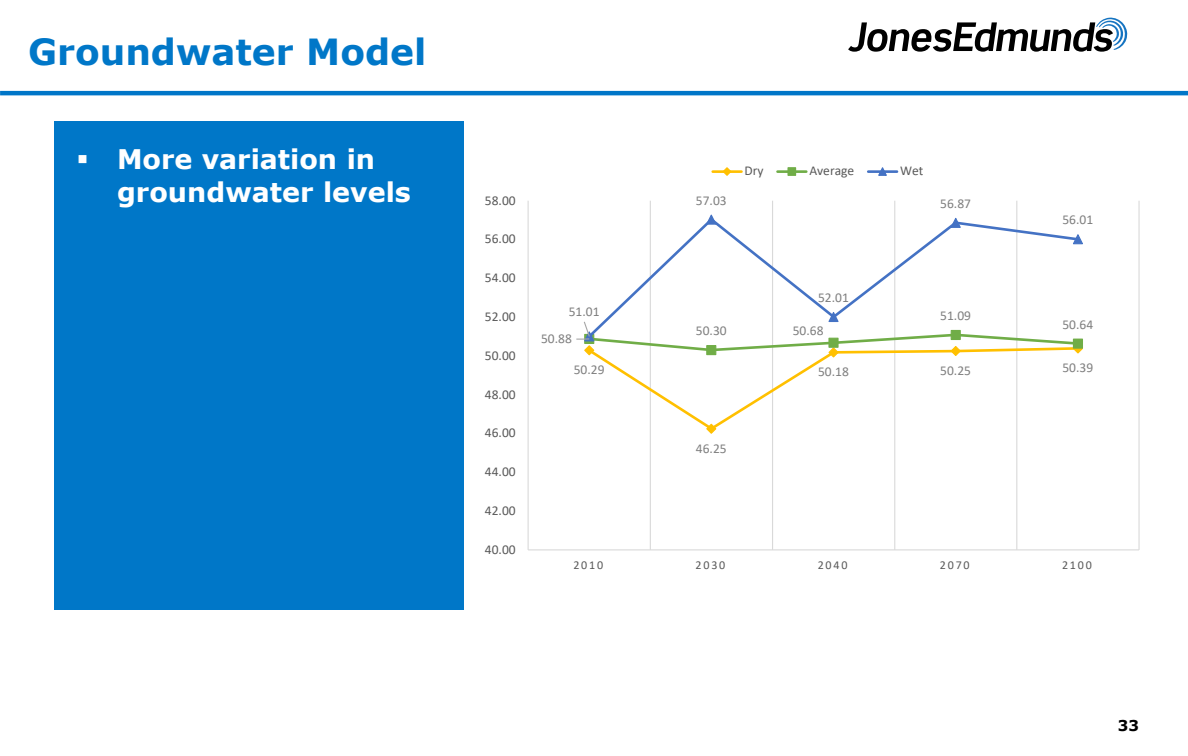
<style>
.page{position:relative;width:1188px;height:756px;background:#fff}
.page>*{position:absolute;margin:0;border:0;box-sizing:border-box;transform-origin:0 0}
.t1{font:700 36px "Verdana";color:#0077c8}
.t2{font:700 27px/32.4px "Verdana";color:#fff}
.t3{font:700 15px "Verdana";color:#000}
.t4{font:13.5px "Calibri";color:#7f7f7f}
.t5{font:13.5px "Calibri";color:#595959}
.t6{font:12px "Calibri";letter-spacing:.15em;color:#595959}
</style>
<div class="page">
<hr style="left:0;top:91px;width:1188px;height:4px;background:#0076c8">
<svg style="left:848px;top:18px;width:279px;height:34px"></svg>
<div style="left:54px;top:122px;width:410px;height:488px;background:#0077c8"></div>
<hr style="left:650px;top:201px;width:1px;height:349px;background:#d9d9d9">
<hr style="left:772px;top:201px;width:1px;height:349px;background:#d9d9d9">
<hr style="left:894px;top:201px;width:1px;height:349px;background:#d9d9d9">
<hr style="left:1016px;top:201px;width:1px;height:349px;background:#d9d9d9">
<hr style="left:1138px;top:201px;width:2px;height:349px;background:#d9d9d9">
<hr style="left:528px;top:201px;width:1px;height:349px;background:#d9d9d9">
<hr style="left:528px;top:549px;width:611px;height:1px;background:#d9d9d9">
<svg style="left:600px;top:359px;width:418px;height:73px"></svg>
<svg style="left:705px;top:423px;width:12px;height:11px"></svg>
<svg style="left:614px;top:216px;width:458px;height:95px"></svg>
<svg style="left:705px;top:214px;width:13px;height:11px"></svg>
<svg style="left:949px;top:217px;width:13px;height:11px"></svg>
<svg style="left:1072px;top:234px;width:11px;height:11px"></svg>
<svg style="left:576px;top:311px;width:507px;height:48px"></svg>
<hr style="left:713px;top:170px;width:29px;height:3px;background:#ffc000">
<svg style="left:722px;top:167px;width:10px;height:9px"></svg>
<hr style="left:778px;top:170px;width:28px;height:3px;background:#70ad47">
<div style="left:787px;top:167px;width:9px;height:9px;background:#70ad47;border:1px solid #70ad47"></div>
<hr style="left:868px;top:170px;width:29px;height:3px;background:#4472c4">
<svg style="left:877px;top:167px;width:11px;height:9px"></svg>
<h2 class="t1" style="left:28px;top:26px;width:400px">Groundwater Model</h2>
<p class="t2" style="left:117px;top:143px;width:295px;text-indent:-40px">▪ More variation in groundwater levels</p>
<p class="t5" style="left:485px;top:191px;width:32px">58.00</p>
<p class="t5" style="left:485px;top:229px;width:32px">56.00</p>
<p class="t5" style="left:485px;top:268px;width:32px">54.00</p>
<p class="t5" style="left:485px;top:307px;width:32px">52.00</p>
<p class="t5" style="left:485px;top:346px;width:32px">50.00</p>
<p class="t5" style="left:485px;top:385px;width:32px">48.00</p>
<p class="t5" style="left:485px;top:423px;width:32px">46.00</p>
<p class="t5" style="left:485px;top:462px;width:32px">44.00</p>
<p class="t5" style="left:485px;top:501px;width:32px">42.00</p>
<p class="t5" style="left:485px;top:540px;width:32px">40.00</p>
<p class="t4" style="left:569px;top:302px;width:32px">51.01</p>
<p class="t4" style="left:541px;top:330px;width:32px">50.88</p>
<p class="t4" style="left:574px;top:361px;width:32px">50.29</p>
<p class="t4" style="left:696px;top:191px;width:32px">57.03</p>
<p class="t5" style="left:745px;top:162px;width:21px">Dry</p>
<p class="t5" style="left:809px;top:162px;width:46px">Average</p>
<p class="t5" style="left:900px;top:162px;width:25px">Wet</p>
<p class="t4" style="left:940px;top:194px;width:32px">56.87</p>
<p class="t4" style="left:818px;top:288px;width:32px">52.01</p>
<p class="t4" style="left:696px;top:321px;width:32px">50.30</p>
<p class="t4" style="left:793px;top:322px;width:32px">50.68</p>
<p class="t4" style="left:940px;top:306px;width:32px">51.09</p>
<p class="t4" style="left:1062px;top:210px;width:32px">56.01</p>
<p class="t4" style="left:1062px;top:315px;width:32px">50.64</p>
<p class="t4" style="left:696px;top:439px;width:32px">46.25</p>
<p class="t4" style="left:818px;top:363px;width:32px">50.18</p>
<p class="t4" style="left:940px;top:361px;width:32px">50.25</p>
<p class="t4" style="left:1062px;top:359px;width:32px">50.39</p>
<p class="t6" style="left:573px;top:557px;width:31px">2010</p>
<p class="t6" style="left:696px;top:557px;width:31px">2030</p>
<p class="t6" style="left:818px;top:557px;width:31px">2040</p>
<p class="t6" style="left:940px;top:557px;width:31px">2070</p>
<p class="t6" style="left:1062px;top:557px;width:31px">2100</p>
<p class="t3" style="left:1118px;top:715px;width:23px">33</p>
</div>
